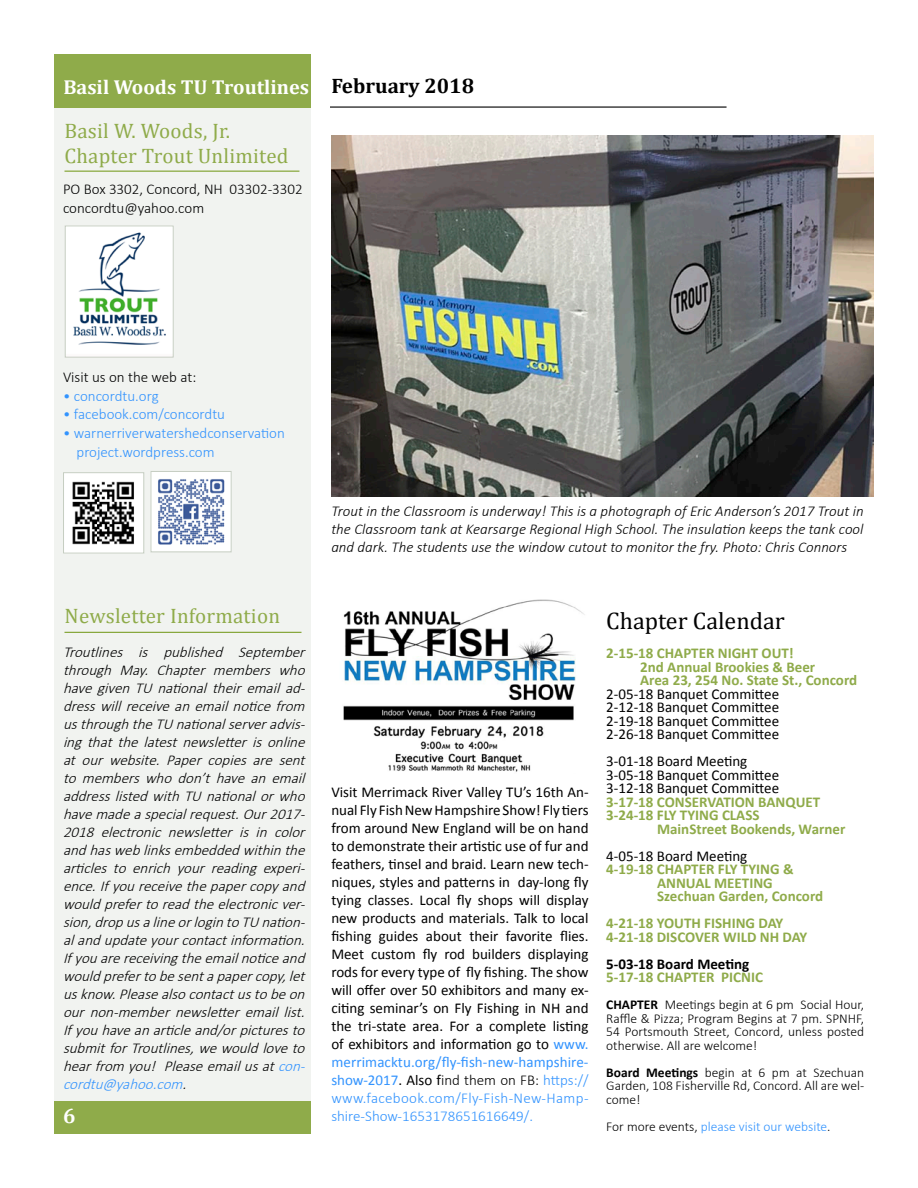
<style>
.page{position:relative;width:918px;height:1188px;background:#fff}
.page>*{position:absolute;margin:0;border:0;box-sizing:border-box;transform-origin:0 0}
.t1{font:24px "Cambria";color:#000}
.t2{font:21px/25.2px "Cambria";letter-spacing:.01em;color:#8fab4a}
.t3{font:700 21px "Cambria";color:#fff}
.t4{font:700 20.25px "Cambria";color:#fff}
.t5{font:15px/18px "Calibri";color:#000;text-align:justify}
.t6{font:italic 300 15px/18px "Calibri";color:#000;text-align:justify}
.t7{font:700 15px/13.5px "Calibri";color:#8fab4a}
.t8{font:italic 300 15px/18px "Calibri";color:#000;text-align:justify}
.t9{font:300 15px/18.8px "Calibri";color:#3293fe}
.t10{font:300 15px/18.8px "Calibri";color:#000}
.t11{font:700 15px "Calibri";color:#000}
.t12{font:300 13.5px/13.5px "Calibri";color:#000;text-align:justify}
.t13{font:300 13.5px "Calibri";color:#3293fe}
.s1{font-size:21px;color:#000}
.s2{color:#3293fe}
.s3{font-weight:300}
.s4{font-weight:300;color:#3293fe}
.s5{font-weight:700}
.s6{color:#000}
</style>
<div class="page">
<div style="left:55px;top:55px;width:256px;height:53px;background:#8fab4a"></div>
<div style="left:55px;top:108px;width:256px;height:993px;background:#f1f3f0"></div>
<div style="left:55px;top:1101px;width:256px;height:32px;background:#8fab4a"></div>
<hr style="left:64px;top:171px;width:235px;height:1px;background:#7da02a">
<hr style="left:330px;top:106px;width:397px;height:2px;background:#000">
<hr style="left:64px;top:632px;width:238px;height:1px;background:#7da02a">
<img style="left:67px;top:228px;width:104px;height:127px">
<div style="left:65px;top:226px;width:108px;height:131px;border:1px solid #c5cdc1"></div>
<img style="left:65px;top:474px;width:77px;height:77px">
<div style="left:63px;top:472px;width:81px;height:81px;border:1px solid #c5cdc1"></div>
<img style="left:153px;top:473px;width:76px;height:77px">
<div style="left:151px;top:471px;width:80px;height:81px;border:1px solid #c5cdc1"></div>
<img style="left:343px;top:599px;width:242px;height:173px">
<img style="left:331px;top:135px;width:543px;height:361px">
<h3 class="t4" style="left:63px;top:73px;width:412px">Basil Woods TU Troutlines <span class="s1">February 2018</span></h3>
<h2 class="t2" style="left:64px;top:118px;width:225px">Basil W. Woods, Jr.<br>Chapter Trout Unlimited</h2>
<p class="t10" style="left:63px;top:180px;width:241px">PO Box 3302, Concord, NH 03302-3302 concordtu@yahoo.com</p>
<p class="t10" style="left:63px;top:367px;width:135px">Visit us on the web at:</p>
<p class="t9" style="left:63px;top:386px;width:97px">• concordtu.org</p>
<p class="t9" style="left:63px;top:405px;width:164px">• facebook.com/concordtu</p>
<p class="t9" style="left:77px;top:424px;width:210px;text-indent:-14px">• warnerriverwatershedconservation project.wordpress.com</p>
<h2 class="t2" style="left:64px;top:603px;width:217px">Newsletter Information</h2>
<p class="t6" style="left:63px;top:643px;width:248px">Troutlines is published September through May. Chapter members who havegivenTU nationaltheiremailad&shy;dresswillreceiveanemailnoticefrom usthroughtheTU nationalserveradvis&shy;ing that the latest newsletter is online at our website. Paper copies are sent to members who don’t have an email addresslistedwithTU nationalorwho havemadeaspecialrequest.Our2017- 2018 electronic newsletter is in color andhasweblinksembeddedwithinthe articles to enrich your reading experi&shy;ence.Ifyoureceivethepapercopyand wouldprefertoreadtheelectronicver&shy;sion,dropusalineorlogintoTU nation&shy;alandupdateyourcontactinformation.<br>Ifyouarereceivingtheemailnoticeand wouldprefertobesentapapercopy,let usknow.Pleasealsocontactustobeon our non-member newsletter email list.<br>Ifyouhaveanarticleand/orpicturesto submitforTroutlines,wewouldloveto hearfrom you! Pleaseemailusat<span class="s2">con&shy;cordtu@yahoo.com</span>.</p>
<h2 class="t3" style="left:63px;top:1101px;width:14px">6</h2>
<p class="t8" style="left:331px;top:502px;width:534px">Trout in the Classroom is underway! This is a photograph of Eric Anderson’s 2017 Trout in the Classroom tank at Kearsarge Regional High School. The insulation keeps the tank cool and dark. The students use the window cutout to monitor the fry. Photo: Chris Connors</p>
<p class="t5" style="left:331px;top:783px;width:259px">Visit Merrimack River Valley TU’s 16th An&shy;nual Fly Fish New Hampshire Show! Fly tiers from around New England will be on hand to demonstrate their artistic use of fur and feathers, tinsel and braid. Learn new tech&shy;niques, styles and patterns in day-long fly tying classes. Local fly shops will display new products and materials. Talk to local fishing guides about their favorite flies.<br>Meet custom fly rod builders displaying rods for every type of fly fishing. The show will offer over 50 exhibitors and many ex&shy;citing seminar’s on Fly Fishing in NH and the tri-state area. For a complete listing of exhibitors and information go to <span class="s2">www. merrimacktu.org/fly-fish-new-hampshire&shy;show-2017</span>. Also f<span class="s3">ind them on FB:</span> <span class="s4">https:// www.facebook.com/Fly-Fish-New-Hamp&shy;shire-Show-1653178651616649/.</span></p>
<h1 class="t1" style="left:606px;top:606px;width:180px">Chapter Calendar</h1>
<p class="t7" style="left:640px;top:646px;width:219px;text-indent:-34px">2-15-18 CHAPTER NIGHT OUT!<br>2nd Annual Brookies &amp; Beer<br>Area 23, 254 No. State St., Concord</p>
<p class="t5" style="left:606px;top:687px;width:174px;line-height:13.5px">2-05-18 Banquet Committee 2-12-18 Banquet Committee 2-19-18 Banquet Committee 2-26-18 Banquet Committee</p>
<p class="t5" style="left:606px;top:754px;width:174px;line-height:13.5px;text-align:left">3-01-18 Board Meeting<br>3-05-18 Banquet Committee<br>3-12-18 Banquet Committee</p>
<p class="t7" style="left:606px;top:795px;width:216px">3-17-18 CONSERVATION BANQUET<br>3-24-18 FLY TYING CLASS</p>
<p class="t7" style="left:657px;top:822px;width:190px">MainStreet Bookends, Warner</p>
<p class="t5" style="left:606px;top:847px;width:143px">4-05-18 Board Meeting</p>
<p class="t7" style="left:657px;top:862px;width:168px;text-indent:-51px">4-19-18 CHAPTER FLY TYING &amp;<br>ANNUAL MEETING<br>Szechuan Garden, Concord</p>
<p class="t7" style="left:606px;top:916px;width:203px">4-21-18 YOUTH FISHING DAY<br>4-21-18 DISCOVER WILD NH DAY</p>
<p class="t11" style="left:606px;top:954px;width:145px">5-03-18 Board Meeting</p>
<p class="t7" style="left:606px;top:970px;width:158px">5-17-18 CHAPTER PICNIC</p>
<p class="t12" style="left:606px;top:998px;width:259px"><span class="s5">CHAPTER</span> Meetings begin at 6 pm Social Hour, Raffle &amp; Pizza; Program Begins at 7 pm. SPNHF, 54 Portsmouth Street, Concord, unless posted otherwise. All are welcome!</p>
<p class="t12" style="left:606px;top:1065px;width:260px"><span class="s5">Board Meetings</span> begin at 6 pm at Szechuan Garden, 108 Fisherville Rd, Concord. All are wel&shy;come!</p>
<p class="t13" style="left:606px;top:1118px;width:226px"><span class="s6">For more events,</span> please visit our website<span class="s6">.</span></p>
</div>
